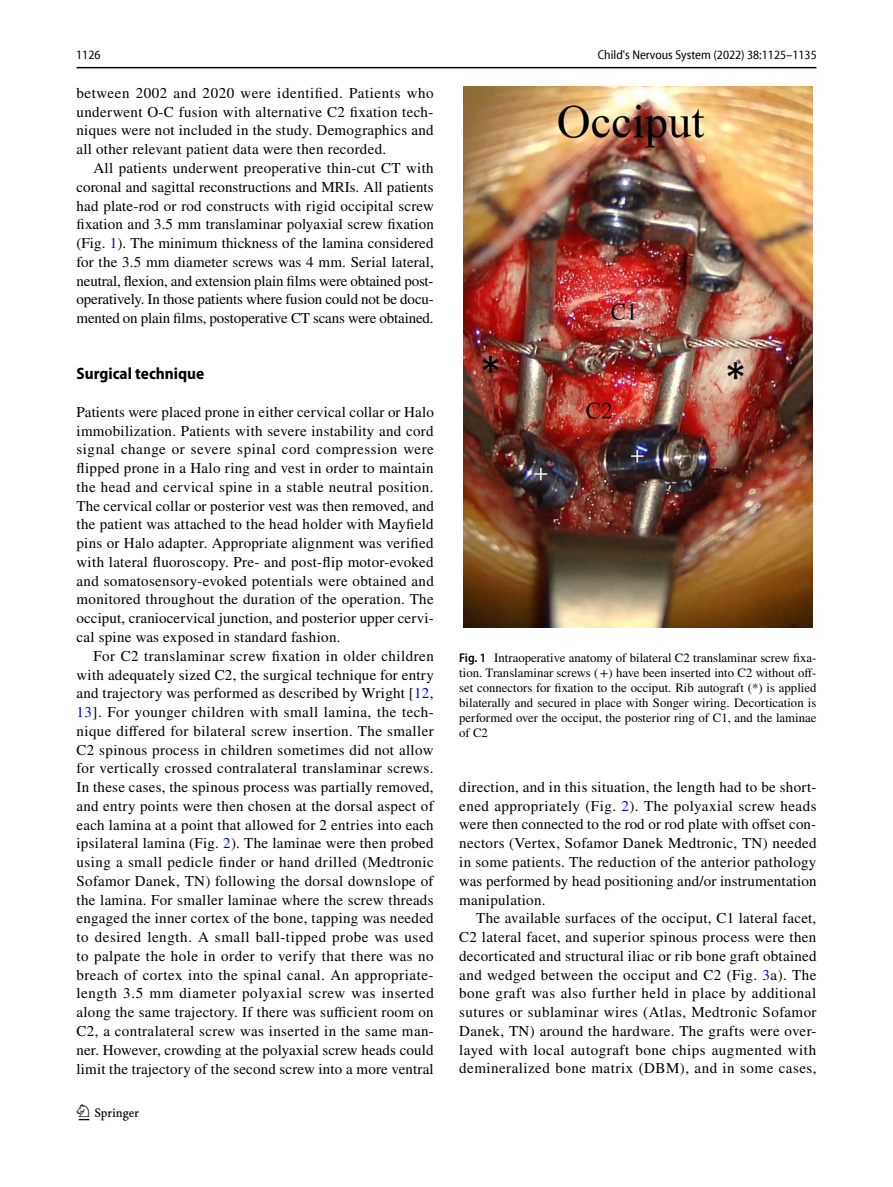
<style>
.page{position:relative;width:893px;height:1187px;background:#fff}
.page>*{position:absolute;margin:0;border:0;box-sizing:border-box;transform-origin:0 0}
.t1{font:22.5px "Springnew Regular 2";color:#000}
.t2{font:700 semi-condensed 16.5px "Myriad Pro";color:#000}
.t3{font:15px/18.8px "STIX";letter-spacing:.01em;color:#000;text-align:justify}
.t4{font:12.75px/15px "STIX";color:#000;text-align:justify}
.t5{font:semi-condensed 12.75px "Myriad Pro Unic";color:#000}
.s1{color:#00f}
.s2{font-family:"Myriad Pro";font-weight:600;font-stretch:semi-condensed}
</style>
<div class="page">
<hr style="left:77px;top:67px;width:739px;height:1px;background:#000">
<div style="left:459px;top:87px;width:357px;height:540px;background:linear-gradient(to bottom,#fff,#fff)"></div>
<img style="left:463px;top:87px;width:349px;height:540px">
<p class="t5" style="left:76px;top:50px;width:26px">1126</p>
<p class="t5" style="left:598px;top:50px;width:221px">Child's Nervous System (2022) 38:1125–1135</p>
<p class="t3" style="left:77px;top:84px;width:359px">between 2002 and 2020 were identified. Patients who underwent O-C fusion with alternative C2 fixation tech&shy;niques were not included in the study. Demographics and all other relevant patient data were then recorded.</p>
<p class="t3" style="left:77px;top:159px;width:359px;text-indent:17px">All patients underwent preoperative thin-cut CT with coronal and sagittal reconstructions and MRIs. All patients had plate-rod or rod constructs with rigid occipital screw fixation and 3.5 mm translaminar polyaxial screw fixation (Fig. <span class="s1">1</span>). The minimum thickness of the lamina considered for the 3.5 mm diameter screws was 4 mm. Serial lateral, neutral, flexion, and extension plain films were obtained post&shy;operatively. In those patients where fusion could not be docu&shy;mented on plain films, postoperative CT scans were obtained.</p>
<p class="t2" style="left:77px;top:364px;width:129px">Surgical technique</p>
<p class="t3" style="left:77px;top:403px;width:359px">Patients were placed prone in either cervical collar or Halo immobilization. Patients with severe instability and cord signal change or severe spinal cord compression were flipped prone in a Halo ring and vest in order to maintain the head and cervical spine in a stable neutral position.<br>The cervical collar or posterior vest was then removed, and the patient was attached to the head holder with Mayfield pins or Halo adapter. Appropriate alignment was verified with lateral fluoroscopy. Pre- and post-flip motor-evoked and somatosensory-evoked potentials were obtained and monitored throughout the duration of the operation. The occiput, craniocervical junction, and posterior upper cervi&shy;cal spine was exposed in standard fashion.</p>
<p class="t3" style="left:77px;top:647px;width:359px;text-indent:17px">For C2 translaminar screw fixation in older children with adequately sized C2, the surgical technique for entry and trajectory was performed as described by Wright [<span class="s1">12</span>, <span class="s1">13</span>]. For younger children with small lamina, the tech&shy;nique differed for bilateral screw insertion. The smaller C2 spinous process in children sometimes did not allow for vertically crossed contralateral translaminar screws.<br>In these cases, the spinous process was partially removed, and entry points were then chosen at the dorsal aspect of each lamina at a point that allowed for 2 entries into each ipsilateral lamina (Fig. <span class="s1">2</span>). The laminae were then probed using a small pedicle finder or hand drilled (Medtronic Sofamor Danek, TN) following the dorsal downslope of the lamina. For smaller laminae where the screw threads engaged the inner cortex of the bone, tapping was needed to desired length. A small ball-tipped probe was used to palpate the hole in order to verify that there was no breach of cortex into the spinal canal. An appropriate&shy;length 3.5 mm diameter polyaxial screw was inserted along the same trajectory. If there was sufficient room on C2, a contralateral screw was inserted in the same man&shy;ner. However, crowding at the polyaxial screw heads could limit the trajectory of the second screw into a more ventral</p>
<h1 class="t1" style="left:79px;top:1104px;width:62px">1 3</h1>
<p class="t4" style="left:459px;top:651px;width:359px"><span class="s2">Fig. 1</span> Intraoperative anatomy of bilateral C2 translaminar screw fixa&shy;tion. Translaminar screws (+) have been inserted into C2 without off&shy;set connectors for fixation to the occiput. Rib autograft (*) is applied bilaterally and secured in place with Songer wiring. Decortication is performed over the occiput, the posterior ring of C1, and the laminae of C2</p>
<p class="t3" style="left:459px;top:778px;width:359px">direction, and in this situation, the length had to be short&shy;ened appropriately (Fig. <span class="s1">2</span>). The polyaxial screw heads were then connected to the rod or rod plate with offset con&shy;nectors (Vertex, Sofamor Danek Medtronic, TN) needed in some patients. The reduction of the anterior pathology was performed by head positioning and/or instrumentation manipulation.</p>
<p class="t3" style="left:459px;top:909px;width:359px;text-indent:17px">The available surfaces of the occiput, C1 lateral facet, C2 lateral facet, and superior spinous process were then decorticated and structural iliac or rib bone graft obtained and wedged between the occiput and C2 (Fig. <span class="s1">3</span>a). The bone graft was also further held in place by additional sutures or sublaminar wires (Atlas, Medtronic Sofamor Danek, TN) around the hardware. The grafts were over&shy;layed with local autograft bone chips augmented with demineralized bone matrix (DBM), and in some cases,</p>
</div>
